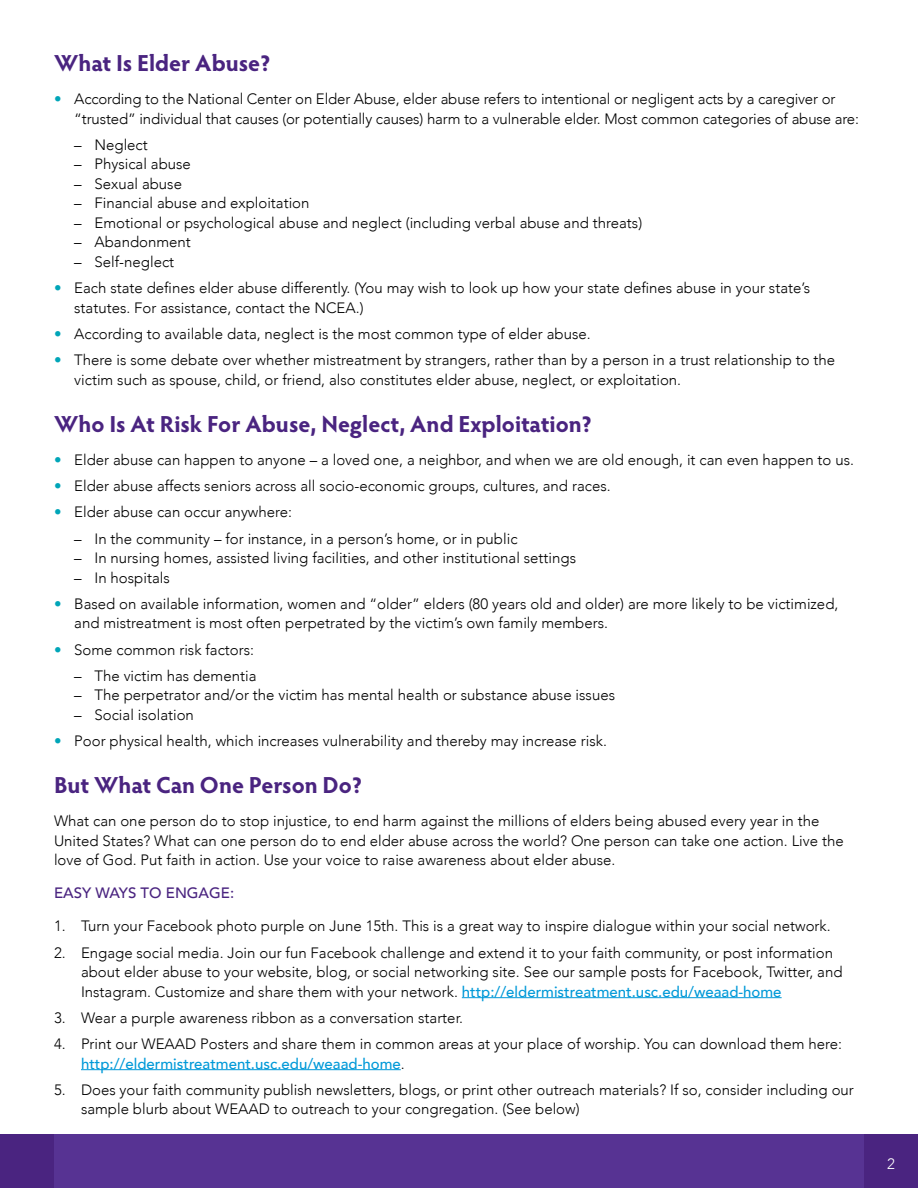
<style>
.page{position:relative;width:918px;height:1188px;background:#fff}
.page>*{position:absolute;margin:0;border:0;box-sizing:border-box;transform-origin:0 0}
.t1{font:700 23.25px "Hypatia Sans Pro";color:#4a2480}
._02_body{font:300 15px/19.5px "Avenir";color:#000}
.t2{font:500 15px "Avenir";color:#4a2480}
._02_body-2{font:300 15px "Avenir";color:#fff}
.s1{color:#00a5b8}
.s2{font-weight:500;color:#0099d8}
</style>
<div class="page">
<hr style="left:462px;top:997px;width:320px;height:1px;background:#0099d8">
<hr style="left:81px;top:1069px;width:320px;height:1px;background:#0099d8">
<div style="left:0;top:1134px;width:918px;height:54px;background:#573393"></div>
<div style="left:0;top:1134px;width:54px;height:54px;background:#4a2480"></div>
<div style="left:864px;top:1134px;width:54px;height:54px;background:#4a2480"></div>
<h2 class="t1" style="left:54px;top:47px;width:218px">What Is Elder Abuse?</h2>
<p class="_02_body" style="left:74px;top:89px;width:786px;text-indent:-20px"><span class="s1">•</span> According to the National Center on Elder Abuse, elder abuse refers to intentional or negligent acts by a caregiver or “trusted” individual that causes (or potentially causes) harm to a vulnerable elder. Most common categories of abuse are:</p>
<p class="_02_body" style="left:74px;top:135px;width:75px">– Neglect</p>
<p class="_02_body" style="left:74px;top:154px;width:118px">– Physical abuse</p>
<p class="_02_body" style="left:74px;top:174px;width:109px">– Sexual abuse</p>
<p class="_02_body" style="left:74px;top:193px;width:237px">– Financial abuse and exploitation</p>
<p class="_02_body" style="left:74px;top:213px;width:570px">– Emotional or psychological abuse and neglect (including verbal abuse and threats)</p>
<p class="_02_body" style="left:74px;top:232px;width:118px">– Abandonment</p>
<p class="_02_body" style="left:74px;top:252px;width:101px">– Self-neglect</p>
<p class="_02_body" style="left:74px;top:278px;width:737px;text-indent:-20px"><span class="s1">•</span> Each state defines elder abuse differently. (You may wish to look up how your state defines abuse in your state’s statutes. For assistance, contact the NCEA.)</p>
<p class="_02_body" style="left:54px;top:324px;width:538px"><span class="s1">•</span> According to available data, neglect is the most common type of elder abuse.</p>
<p class="_02_body" style="left:74px;top:350px;width:763px;text-indent:-20px"><span class="s1">•</span> There is some debate over whether mistreatment by strangers, rather than by a person in a trust relationship to the victim such as spouse, child, or friend, also constitutes elder abuse, neglect, or exploitation.</p>
<h2 class="t1" style="left:54px;top:407px;width:540px">Who Is At Risk For Abuse, Neglect, And Exploitation?</h2>
<p class="_02_body" style="left:54px;top:450px;width:802px"><span class="s1">•</span> Elder abuse can happen to anyone – a loved one, a neighbor, and when we are old enough, it can even happen to us.</p>
<p class="_02_body" style="left:54px;top:476px;width:558px"><span class="s1">•</span> Elder abuse affects seniors across all socio-economic groups, cultures, and races.</p>
<p class="_02_body" style="left:54px;top:502px;width:240px"><span class="s1">•</span> Elder abuse can occur anywhere:</p>
<p class="_02_body" style="left:74px;top:529px;width:445px">– In the community – for instance, in a person’s home, or in public</p>
<p class="_02_body" style="left:74px;top:548px;width:503px">– In nursing homes, assisted living facilities, and other institutional settings</p>
<p class="_02_body" style="left:74px;top:568px;width:97px">– In hospitals</p>
<p class="_02_body" style="left:74px;top:594px;width:766px;text-indent:-20px"><span class="s1">•</span> Based on available information, women and “older” elders (80 years old and older) are more likely to be victimized, and mistreatment is most often perpetrated by the victim’s own family members.</p>
<p class="_02_body" style="left:54px;top:640px;width:202px"><span class="s1">•</span> Some common risk factors:</p>
<p class="_02_body" style="left:74px;top:666px;width:184px">– The victim has dementia</p>
<p class="_02_body" style="left:74px;top:685px;width:542px">– The perpetrator and/or the victim has mental health or substance abuse issues</p>
<p class="_02_body" style="left:74px;top:705px;width:121px">– Social isolation</p>
<p class="_02_body" style="left:54px;top:731px;width:554px"><span class="s1">•</span> Poor physical health, which increases vulnerability and thereby may increase risk.</p>
<h2 class="t1" style="left:54px;top:769px;width:310px">But What Can One Person Do?</h2>
<p class="_02_body" style="left:54px;top:811px;width:791px">What can one person do to stop injustice, to end harm against the millions of elders being abused every year in the<br>United States? What can one person do to end elder abuse across the world? One person can take one action. Live the love of God. Put faith in action. Use your voice to raise awareness about elder abuse.</p>
<h3 class="t2" style="left:54px;top:880px;width:182px">EASY WAYS TO ENGAGE:</h3>
<p class="_02_body" style="left:54px;top:916px;width:778px">1. Turn your Facebook photo purple on June 15th. This is a great way to inspire dialogue within your social network.</p>
<p class="_02_body" style="left:81px;top:943px;width:763px;text-indent:-27px">2. Engage social media. Join our fun Facebook challenge and extend it to your faith community, or post information about elder abuse to your website, blog, or social networking site. See our sample posts for Facebook, Twitter, and<br>Instagram. Customize and share them with your network. <span class="s2">http://eldermistreatment.usc.edu/weaad-home</span></p>
<p class="_02_body" style="left:54px;top:1008px;width:411px">3. Wear a purple awareness ribbon as a conversation starter.</p>
<p class="_02_body" style="left:81px;top:1034px;width:763px;text-indent:-27px">4. Print our WEAAD Posters and share them in common areas at your place of worship. You can download them here: <span class="s2">http://eldermistreatment.usc.edu/weaad-home</span>.</p>
<p class="_02_body" style="left:81px;top:1080px;width:774px;text-indent:-27px">5. Does your faith community publish newsletters, blogs, or print other outreach materials? If so, consider including our sample blurb about WEAAD to outreach to your congregation. (See below)</p>
<p class="_02_body-2" style="left:887px;top:1154px;width:9px">2</p>
</div>
